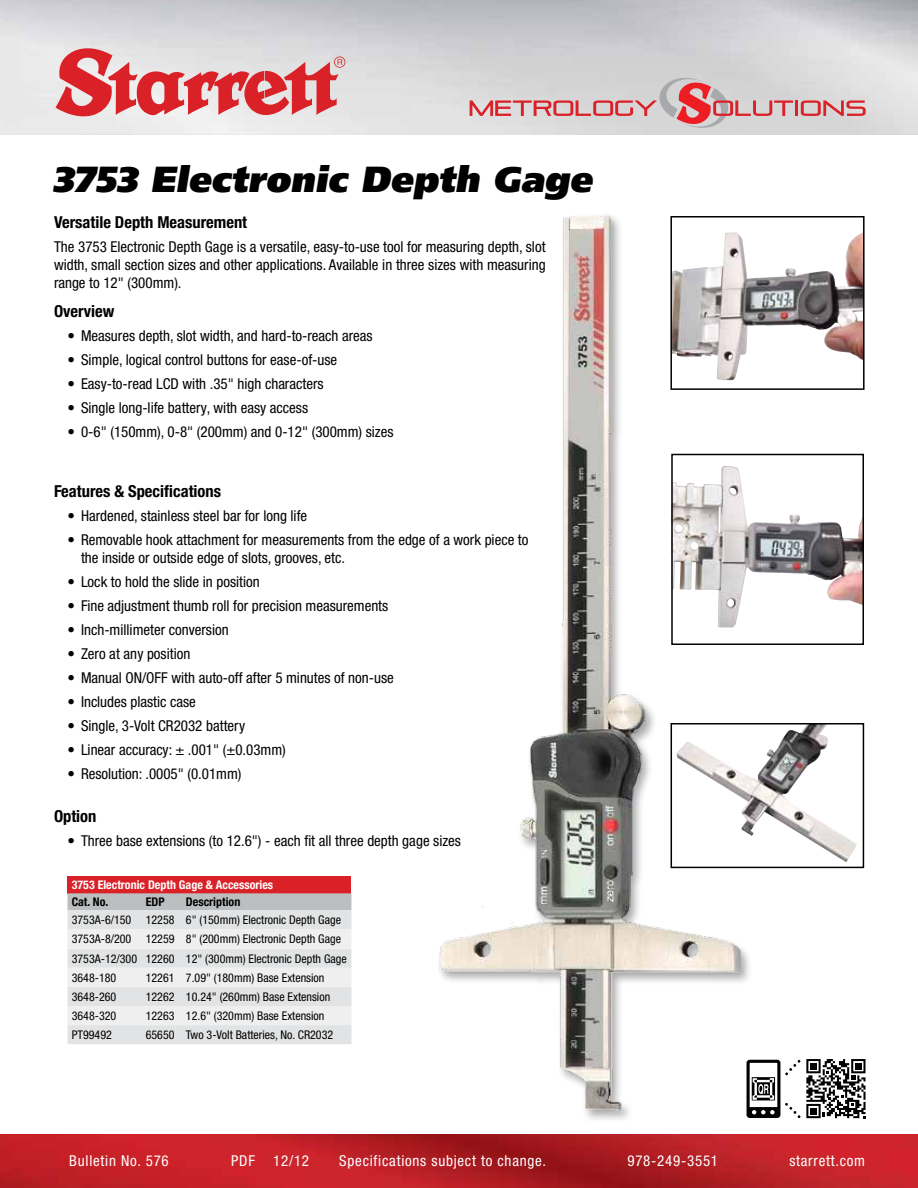
<style>
.page{position:relative;width:918px;height:1188px;background:#fff}
.page>*{position:absolute;margin:0;border:0;box-sizing:border-box;transform-origin:0 0}
.t1{font:500 36px "AG Foreigner ULB Oblique";color:#000}
.t2{font:700 condensed 16.5px "Helvetica Neue LT Pro";color:#000}
.t3{font:condensed 15px/18px "Helvetica Neue LT Pro";color:#000;text-align:justify}
.t4{font:condensed 15px "Helvetica Neue LT Pro";letter-spacing:.05em;color:#fff}
.t5{font:condensed 12px/19px "Helvetica Neue LT Pro";color:#000}
.t6{font:700 condensed 12px "Helvetica Neue LT Pro";color:#fff}
.t7{font:700 condensed 12px "Helvetica Neue LT Pro";color:#000}
</style>
<div class="page">
<div style="left:68px;top:876px;width:283px;height:17px;background:#da2128"></div>
<svg style="left:68px;top:893px;width:283px;height:151px"></svg>
<img style="left:439px;top:214px;width:315px;height:904px">
<img style="left:673px;top:233px;width:189px;height:147px">
<div style="left:670px;top:216px;width:195px;height:174px;border:2px solid #000"></div>
<img style="left:674px;top:468px;width:187px;height:159px">
<img style="left:677px;top:726px;width:180px;height:136px">
<div style="left:671px;top:723px;width:193px;height:145px;border:2px solid #000"></div>
<div style="left:671px;top:454px;width:193px;height:191px;border:2px solid #000"></div>
<svg style="left:751px;top:1107px;width:25px;height:7px"></svg>
<svg style="left:785px;top:1103px;width:15px;height:15px"></svg>
<svg style="left:785px;top:1060px;width:15px;height:15px"></svg>
<div style="left:747px;top:1060px;width:33px;height:58px;border:3px solid #000;border-radius:2px"></div>
<svg style="left:752px;top:1077px;width:23px;height:23px"></svg>
<svg style="left:806px;top:1059px;width:60px;height:59px"></svg>
<img style="left:0;top:1135px;width:918px;height:53px">
<svg style="left:56px;top:48px;width:289px;height:68px;background:#e09093"></svg>
<svg style="left:470px;top:78px;width:323px;height:50px;background:#d6b9bb"></svg>
<hr style="left:795px;top:100px;width:3px;height:16px;background:#da2128">
<svg style="left:801px;top:100px;width:65px;height:16px"></svg>
<h1 class="t1" style="left:54px;top:159px;width:541px">3753 Electronic Depth Gage</h1>
<p class="t2" style="left:54px;top:213px;width:195px">Versatile Depth Measurement</p>
<p class="t3" style="left:54px;top:238px;width:493px">The 3753 Electronic Depth Gage is a versatile, easy-to-use tool for measuring depth, slot width, small section sizes and other applications. Available in three sizes with measuring range to 12" (300mm).</p>
<p class="t2" style="left:54px;top:301px;width:62px">Overview</p>
<p class="t3" style="left:68px;top:327px;width:307px">• Measures depth, slot width, and hard-to-reach areas</p>
<p class="t3" style="left:68px;top:351px;width:271px">• Simple, logical control buttons for ease-of-use</p>
<p class="t3" style="left:68px;top:375px;width:258px">• Easy-to-read LCD with .35" high characters</p>
<p class="t3" style="left:68px;top:399px;width:242px">• Single long-life battery, with easy access</p>
<p class="t3" style="left:68px;top:423px;width:328px">• 0-6" (150mm), 0-8" (200mm) and 0-12" (300mm) sizes</p>
<p class="t2" style="left:54px;top:481px;width:169px">Features &amp; Specifications</p>
<p class="t3" style="left:68px;top:507px;width:241px">• Hardened, stainless steel bar for long life</p>
<p class="t3" style="left:81px;top:531px;width:449px;text-indent:-14px">• Removable hook attachment for measurements from the edge of a work piece to the inside or outside edge of slots, grooves, etc.</p>
<p class="t3" style="left:68px;top:573px;width:194px">• Lock to hold the slide in position</p>
<p class="t3" style="left:68px;top:597px;width:322px">• Fine adjustment thumb roll for precision measurements</p>
<p class="t3" style="left:68px;top:621px;width:163px">• Inch-millimeter conversion</p>
<p class="t3" style="left:68px;top:645px;width:124px">• Zero at any position</p>
<p class="t3" style="left:68px;top:669px;width:328px">• Manual ON/OFF with auto-off after 5 minutes of non-use</p>
<p class="t3" style="left:68px;top:693px;width:130px">• Includes plastic case</p>
<p class="t3" style="left:68px;top:717px;width:179px">• Single, 3-Volt CR2032 battery</p>
<p class="t3" style="left:68px;top:741px;width:220px">• Linear accuracy: ± .001" (±0.03mm)</p>
<p class="t3" style="left:68px;top:765px;width:176px">• Resolution: .0005" (0.01mm)</p>
<p class="t2" style="left:54px;top:806px;width:44px">Option</p>
<p class="t3" style="left:68px;top:831px;width:395px">• Three base extensions (to 12.6") - each fit all three depth gage sizes</p>
<p class="t6" style="left:72px;top:878px;width:203px">3753 Electronic Depth Gage &amp; Accessories</p>
<p class="t7" style="left:72px;top:895px;width:38px">Cat. No.</p>
<p class="t7" style="left:146px;top:895px;width:20px">EDP</p>
<p class="t7" style="left:186px;top:895px;width:56px">Description</p>
<p class="t5" style="left:72px;top:910px;width:277px">3753A-6/150 12258 6" (150mm) Electronic Depth Gage 3753A-8/200 12259 8" (200mm) Electronic Depth Gage 3753A-12/300 12260 12" (300mm) Electronic Depth Gage 3648-180</p>
<p class="t5" style="left:146px;top:968px;width:180px">12261 7.09" (180mm) Base Extension</p>
<p class="t5" style="left:72px;top:987px;width:46px">3648-260</p>
<p class="t5" style="left:146px;top:987px;width:186px">12262 10.24" (260mm) Base Extension</p>
<p class="t5" style="left:72px;top:1006px;width:46px">3648-320</p>
<p class="t5" style="left:146px;top:1006px;width:180px">12263 12.6" (320mm) Base Extension</p>
<p class="t5" style="left:72px;top:1025px;width:42px">PT99492</p>
<p class="t5" style="left:146px;top:1025px;width:189px">65650 Two 3-Volt Batteries, No. CR2032</p>
<p class="t4" style="left:69px;top:1152px;width:101px">Bulletin No. 576</p>
<p class="t4" style="left:231px;top:1152px;width:79px">PDF 12/12</p>
<p class="t4" style="left:339px;top:1152px;width:208px">Specifications subject to change.</p>
<p class="t4" style="left:627px;top:1152px;width:92px">978-249-3551</p>
<p class="t4" style="left:789px;top:1152px;width:77px">starrett.com</p>
</div>
